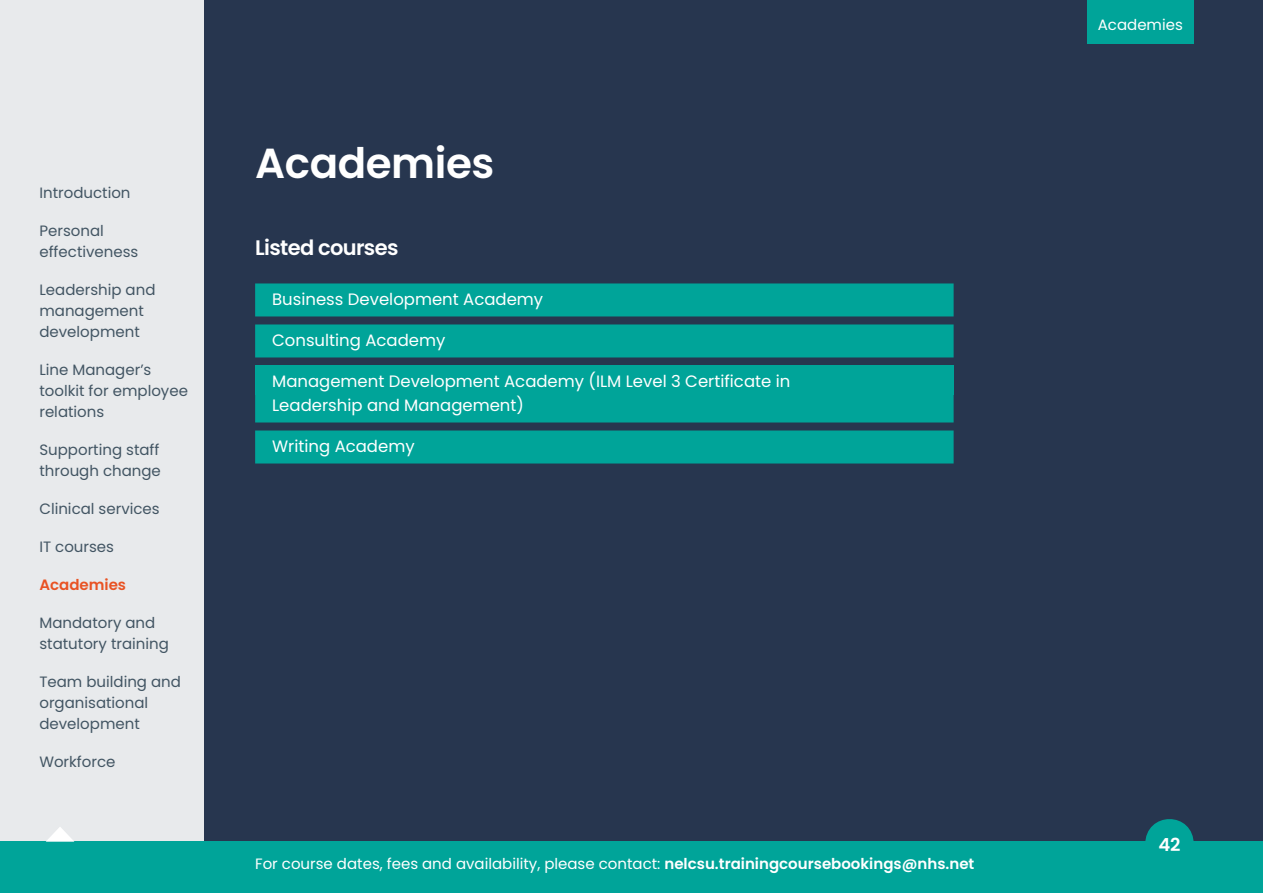
<style>
.page{position:relative;width:1263px;height:893px;background:#fff}
.page>*{position:absolute;margin:0;border:0;box-sizing:border-box;transform-origin:0 0}
.t1{font:600 42px "Poppins";letter-spacing:-.01em;color:#fff}
.t2{font:600 21px "Poppins";letter-spacing:-.03em;color:#fff}
.t3{font:600 18px "Poppins";color:#fff}
.t4{font:16.5px/24px "Poppins";color:#fff}
.t5{font:15px/21px "Poppins";color:#425563}
.t6{font:15px "Poppins";color:#fff}
.t7{font:600 15px "Poppins";color:#e95324}
.s1{font-weight:600}
</style>
<div class="page">
<div style="left:203px;top:0;width:1060px;height:842px;background:#27364f"></div>
<div style="left:0;top:0;width:204px;height:893px;background:#e8eaec"></div>
<div style="left:1087px;top:0;width:106px;height:44px;background:#00a499"></div>
<div style="left:0;top:842px;width:1263px;height:51px;background:#00a499"></div>
<svg style="left:1145px;top:819px;width:49px;height:23px"></svg>
<svg style="left:46px;top:827px;width:28px;height:15px"></svg>
<div style="left:255px;top:365px;width:699px;height:30px;background:#00a499"></div>
<div style="left:255px;top:283px;width:699px;height:33px;background:#00a499"></div>
<div style="left:255px;top:324px;width:699px;height:33px;background:#00a499"></div>
<div style="left:255px;top:389px;width:699px;height:33px;background:#00a499"></div>
<div style="left:255px;top:430px;width:699px;height:33px;background:#00a499"></div>
<p class="t5" style="left:39px;top:183px;width:93px">Introduction</p>
<p class="t5" style="left:39px;top:221px;width:100px">Personal effectiveness</p>
<p class="t5" style="left:39px;top:280px;width:118px">Leadership and management development</p>
<p class="t5" style="left:39px;top:360px;width:150px">Line Manager’s toolkit for employee relations</p>
<p class="t5" style="left:39px;top:440px;width:123px">Supporting staff through change</p>
<p class="t5" style="left:39px;top:499px;width:122px">Clinical services</p>
<p class="t5" style="left:39px;top:537px;width:76px">IT courses</p>
<p class="t7" style="left:39px;top:576px;width:88px">Academies</p>
<p class="t5" style="left:39px;top:613px;width:131px">Mandatory and statutory training</p>
<p class="t5" style="left:39px;top:672px;width:143px">Team building and organisational development</p>
<p class="t5" style="left:39px;top:752px;width:78px">Workforce</p>
<h1 class="t1" style="left:255px;top:139px;width:241px">Academies</h1>
<h2 class="t2" style="left:255px;top:236px;width:145px">Listed courses</h2>
<p class="t4" style="left:272px;top:287px;width:273px">Business Development Academy</p>
<p class="t4" style="left:272px;top:328px;width:175px">Consulting Academy</p>
<p class="t4" style="left:272px;top:369px;width:520px">Management Development Academy (ILM Level 3 Certificate in<br>Leadership and Management)</p>
<p class="t4" style="left:272px;top:434px;width:144px">Writing Academy</p>
<p class="t6" style="left:255px;top:855px;width:721px">For course dates, fees and availability, please contact: <span class="s1">nelcsu.trainingcoursebookings@nhs.net</span></p>
<p class="t6" style="left:1098px;top:16px;width:87px">Academies</p>
<p class="t3" style="left:1158px;top:834px;width:24px">42</p>
</div>
